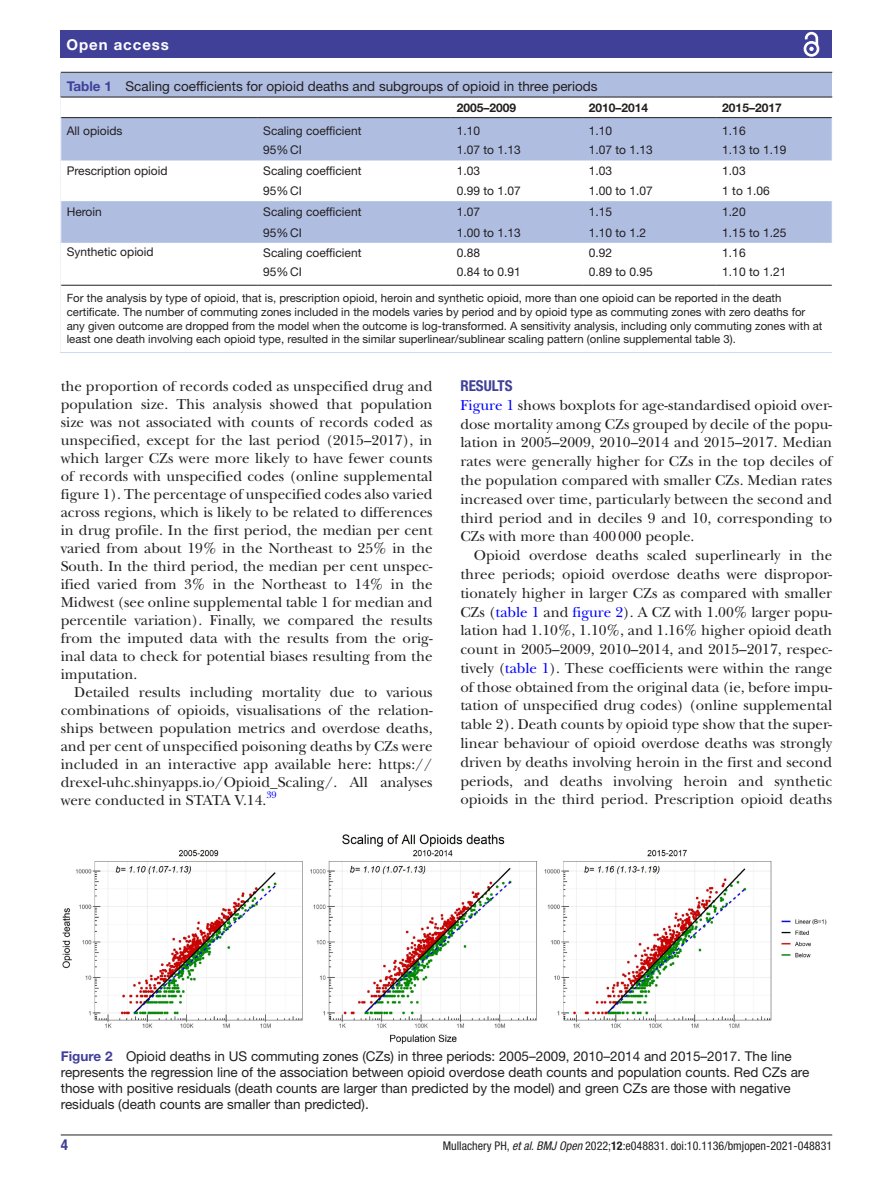
<style>
.page{position:relative;width:893px;height:1191px;background:#fff}
.page>*{position:absolute;margin:0;border:0;box-sizing:border-box;transform-origin:0 0}
.t1{font:15px/18px "New Baskerville";color:#231f20;text-align:justify}
.t2{font:700 15px "Helvetica Neue LT Std";letter-spacing:.065em;color:#fff}
.t3{font:700 condensed 15px "Helvetica Neue LT Std";color:#414099}
.t4{font:13.5px/16.2px "Helvetica Neue LT Std";color:#231f20}
.t5{font:12px "Helvetica Neue LT Std";color:#231f20}
.t6{font:condensed 12px "Helvetica Neue LT Std";color:#231f20}
.t7{font:700 12px "Helvetica Neue LT Std";color:#231f20}
.t8{font:11.4px/13.6px "Helvetica Neue LT Std";color:#231f20}
.t9{font:9.9px "New Baskerville";color:#00f}
.s1{font-weight:700;color:#414099}
.s2{color:#00f}
.s3{font-style:italic}
.s4{font-weight:700}
</style>
<div class="page">
<hr style="left:61px;top:1134px;width:771px;height:1px;background:#231f20">
<div style="left:61px;top:31px;width:771px;height:27px;background:#414099"></div>
<svg style="left:803px;top:31px;width:17px;height:26px"></svg>
<div style="left:61px;top:73px;width:771px;height:279px;background:#afbde1"></div>
<hr style="left:61px;top:72px;width:771px;height:1px;background:#231f20">
<div style="left:61px;top:98px;width:771px;height:254px;background:#fff"></div>
<svg style="left:61px;top:118px;width:771px;height:124px"></svg>
<hr style="left:61px;top:97px;width:196px;height:1px;background:#231f20">
<hr style="left:61px;top:117px;width:196px;height:1px;background:#231f20">
<hr style="left:257px;top:97px;width:194px;height:1px;background:#231f20">
<hr style="left:257px;top:117px;width:194px;height:1px;background:#231f20">
<hr style="left:451px;top:97px;width:132px;height:1px;background:#231f20">
<hr style="left:451px;top:117px;width:132px;height:1px;background:#231f20">
<hr style="left:583px;top:97px;width:133px;height:1px;background:#231f20">
<hr style="left:583px;top:117px;width:133px;height:1px;background:#231f20">
<hr style="left:716px;top:97px;width:116px;height:1px;background:#231f20">
<hr style="left:716px;top:117px;width:116px;height:1px;background:#231f20">
<hr style="left:61px;top:285px;width:196px;height:1px;background:#231f20">
<hr style="left:257px;top:285px;width:194px;height:1px;background:#231f20">
<hr style="left:451px;top:285px;width:132px;height:1px;background:#231f20">
<hr style="left:583px;top:285px;width:133px;height:1px;background:#231f20">
<hr style="left:716px;top:285px;width:116px;height:1px;background:#231f20">
<svg style="left:60px;top:97px;width:1px;height:188px"></svg>
<hr style="left:67px;top:343px;width:765px;height:1px;background:#fff">
<img style="left:62px;top:834px;width:765px;height:209px">
<p class="t2" style="left:66px;top:35px;width:104px">Open access</p>
<p class="t4" style="left:67px;top:78px;width:532px"><span class="s1">Table 1</span> Scaling coefficients for opioid deaths and subgroups of opioid in three periods</p>
<p class="t7" style="left:457px;top:100px;width:61px">2005–2009</p>
<p class="t7" style="left:589px;top:100px;width:61px">2010–2014</p>
<p class="t7" style="left:722px;top:100px;width:61px">2015–2017</p>
<p class="t5" style="left:67px;top:124px;width:57px">All opioids</p>
<p class="t5" style="left:263px;top:124px;width:100px">Scaling coefficient</p>
<p class="t5" style="left:457px;top:124px;width:25px">1.10</p>
<p class="t5" style="left:589px;top:124px;width:25px">1.10</p>
<p class="t5" style="left:722px;top:124px;width:25px">1.16</p>
<p class="t5" style="left:263px;top:143px;width:40px">95%CI</p>
<p class="t5" style="left:457px;top:143px;width:66px">1.07 to 1.13</p>
<p class="t5" style="left:589px;top:143px;width:66px">1.07 to 1.13</p>
<p class="t5" style="left:722px;top:143px;width:66px">1.13 to 1.19</p>
<p class="t5" style="left:67px;top:163px;width:102px">Prescription opioid</p>
<p class="t5" style="left:263px;top:163px;width:100px">Scaling coefficient</p>
<p class="t5" style="left:457px;top:163px;width:25px">1.03</p>
<p class="t5" style="left:589px;top:163px;width:25px">1.03</p>
<p class="t5" style="left:722px;top:163px;width:25px">1.03</p>
<p class="t5" style="left:263px;top:184px;width:40px">95%CI</p>
<p class="t5" style="left:457px;top:184px;width:66px">0.99 to 1.07</p>
<p class="t5" style="left:589px;top:184px;width:66px">1.00 to 1.07</p>
<p class="t5" style="left:722px;top:184px;width:49px">1 to 1.06</p>
<p class="t5" style="left:67px;top:204px;width:37px">Heroin</p>
<p class="t5" style="left:263px;top:204px;width:100px">Scaling coefficient</p>
<p class="t5" style="left:457px;top:204px;width:25px">1.07</p>
<p class="t5" style="left:589px;top:204px;width:25px">1.15</p>
<p class="t5" style="left:722px;top:204px;width:25px">1.20</p>
<p class="t5" style="left:263px;top:225px;width:40px">95%CI</p>
<p class="t5" style="left:457px;top:225px;width:66px">1.00 to 1.13</p>
<p class="t5" style="left:589px;top:225px;width:59px">1.10 to 1.2</p>
<p class="t5" style="left:722px;top:225px;width:66px">1.15 to 1.25</p>
<p class="t5" style="left:67px;top:244px;width:88px">Synthetic opioid</p>
<p class="t5" style="left:263px;top:246px;width:100px">Scaling coefficient</p>
<p class="t5" style="left:457px;top:246px;width:25px">0.88</p>
<p class="t5" style="left:589px;top:246px;width:25px">0.92</p>
<p class="t5" style="left:722px;top:246px;width:25px">1.16</p>
<p class="t5" style="left:263px;top:265px;width:40px">95%CI</p>
<p class="t5" style="left:457px;top:265px;width:66px">0.84 to 0.91</p>
<p class="t5" style="left:589px;top:265px;width:66px">0.89 to 0.95</p>
<p class="t5" style="left:722px;top:265px;width:66px">1.10 to 1.21</p>
<p class="t8" style="left:67px;top:291px;width:757px">For the analysis by type of opioid, that is, prescription opioid, heroin and synthetic opioid, more than one opioid can be reported in the death certificate. The number of commuting zones included in the models varies by period and by opioid type as commuting zones with zero deaths for any given outcome are dropped from the model when the outcome is log-transformed. A sensitivity analysis, including only commuting zones with at least one death involving each opioid type, resulted in the similar superlinear/sublinear scaling pattern (online supplemental table 3).</p>
<p class="t1" style="left:61px;top:377px;width:373px">the proportion of records coded as unspecified drug and population size. This analysis showed that population size was not associated with counts of records coded as unspecified, except for the last period (2015–2017), in which larger CZs were more likely to have fewer counts of records with unspecified codes (online supplemental figure 1). The percentage of unspecified codes also varied across regions, which is likely to be related to differences in drug profile. In the first period, the median per cent varied from about 19% in the Northeast to 25% in the South. In the third period, the median per cent unspec&shy;ified varied from 3% in the Northeast to 14% in the Midwest (see online supplemental table 1 for median and percentile variation). Finally, we compared the results from the imputed data with the results from the orig&shy;inal data to check for potential biases resulting from the imputation.</p>
<p class="t1" style="left:61px;top:683px;width:373px;text-indent:14px">Detailed results including mortality due to various combinations of opioids, visualisations of the relation&shy;ships between population metrics and overdose deaths, and per cent of unspecified poisoning deaths by CZs were included in an interactive app available here: https:// drexel-uhc.shinyapps.io/Opioid_Scaling/. All analyses were conducted in STATA V.14.</p>
<p class="t9" style="left:266px;top:789px;width:12px">39</p>
<p class="t3" style="left:460px;top:376px;width:54px">RESULTS</p>
<p class="t1" style="left:460px;top:396px;width:373px;line-height:18.8px"><span class="s2">Figure 1</span> shows boxplots for age-standardised opioid over&shy;dose mortality among CZs grouped by decile of the popu&shy;lation in 2005–2009, 2010–2014 and 2015–2017. Median rates were generally higher for CZs in the top deciles of the population compared with smaller CZs. Median rates increased over time, particularly between the second and third period and in deciles 9 and 10, corresponding to CZs with more than 400000 people.</p>
<p class="t1" style="left:460px;top:546px;width:373px;line-height:18.8px;text-indent:14px">Opioid overdose deaths scaled superlinearly in the three periods; opioid overdose deaths were dispropor&shy;tionately higher in larger CZs as compared with smaller CZs (<span class="s2">table 1</span> and <span class="s2">figure 2</span>). A CZ with 1.00% larger popu&shy;lation had 1.10%, 1.10%, and 1.16% higher opioid death count in 2005–2009, 2010–2014, and 2015–2017, respec&shy;tively (<span class="s2">table 1</span>). These coefficients were within the range of those obtained from the original data (ie, before impu&shy;tation of unspecified drug codes) (online supplemental table 2). Death counts by opioid type show that the super&shy;linear behaviour of opioid overdose deaths was strongly driven by deaths involving heroin in the first and second periods, and deaths involving heroin and synthetic opioids in the third period. Prescription opioid deaths</p>
<p class="t4" style="left:61px;top:1047px;width:750px"><span class="s1">Figure 2</span> Opioid deaths in US commuting zones (CZs) in three periods: 2005–2009, 2010–2014 and 2015–2017. The line represents the regression line of the association between opioid overdose death counts and population counts. Red CZs are those with positive residuals (death counts are larger than predicted by the model) and green CZs are those with negative residuals (death counts are smaller than predicted).</p>
<p class="t3" style="left:61px;top:1135px;width:9px">4</p>
<p class="t6" style="left:443px;top:1138px;width:391px">Mullachery PH, <span class="s3">et al</span>. <span class="s3">BMJ Open</span> 2022;<span class="s4">12</span>:e048831. doi:10.1136/bmjopen-2021-048831</p>
</div>
